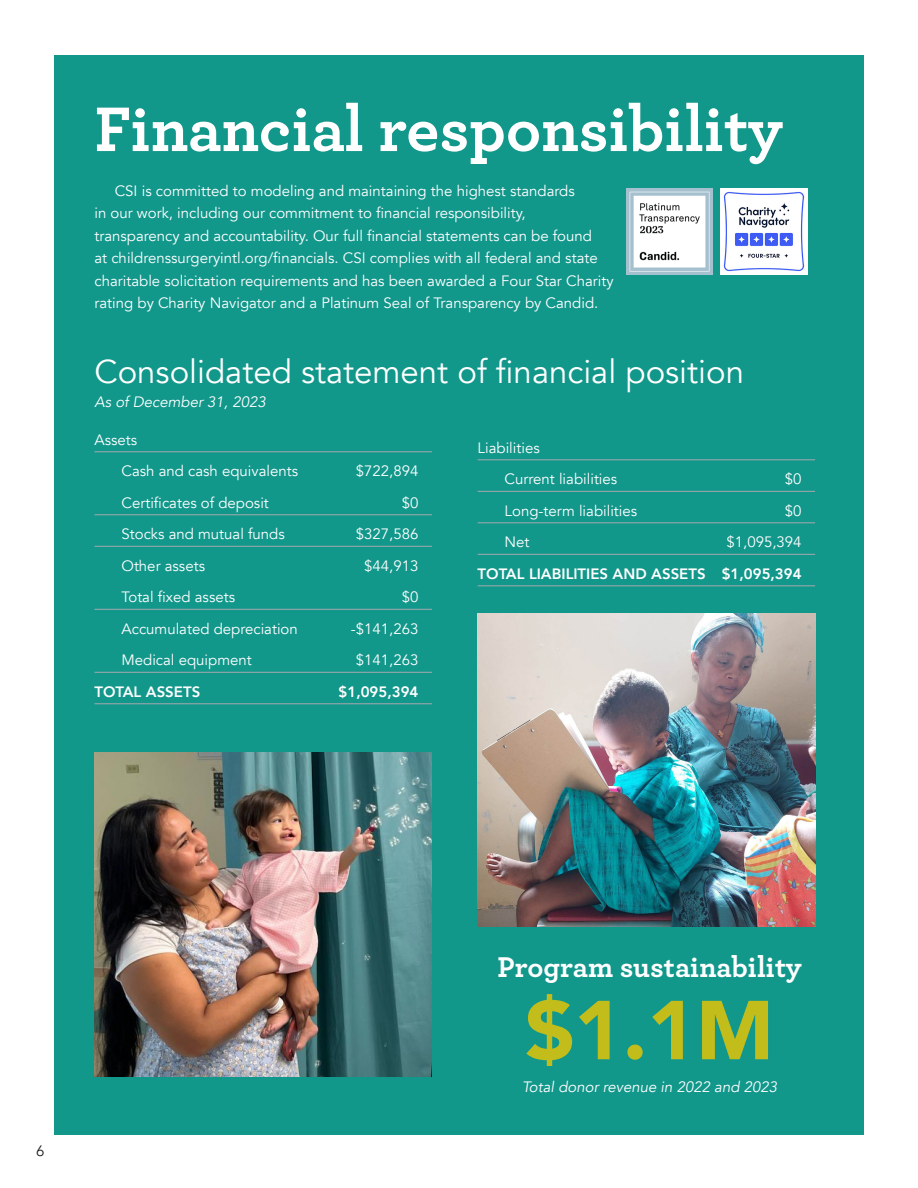
<style>
.page{position:relative;width:918px;height:1188px;background:#fff}
.page>*{position:absolute;margin:0;border:0;box-sizing:border-box;transform-origin:0 0}
.t1{font:900 82.5px "Avenir";color:#c3bd1c}
.t2{font:700 66px "Archer";color:#fff}
.t3{font:33px "Avenir";color:#fff}
.t4{font:700 30px "Archer";color:#fff}
.Paragraph_Style_1{font:15px/22.5px "Avenir";color:#fff}
.Paragraph_Style_1-2{font:800 15px "Avenir";color:#fff}
.t5{font:italic 15px "Avenir";color:#fff}
.t6{font:15px "Avenir";color:#231f20}
</style>
<div class="page">
<div style="left:54px;top:55px;width:810px;height:1080px;background:#12978b"></div>
<hr style="left:94px;top:451px;width:338px;height:1px;background:#a8a9ad">
<hr style="left:94px;top:514px;width:338px;height:1px;background:#a8a9ad">
<hr style="left:94px;top:546px;width:338px;height:1px;background:#a8a9ad">
<hr style="left:94px;top:609px;width:338px;height:1px;background:#a8a9ad">
<hr style="left:94px;top:672px;width:338px;height:1px;background:#a8a9ad">
<hr style="left:94px;top:703px;width:338px;height:1px;background:#a8a9ad">
<hr style="left:478px;top:459px;width:337px;height:1px;background:#a8a9ad">
<hr style="left:478px;top:491px;width:337px;height:1px;background:#a8a9ad">
<hr style="left:478px;top:522px;width:337px;height:1px;background:#a8a9ad">
<hr style="left:478px;top:554px;width:337px;height:1px;background:#a8a9ad">
<hr style="left:478px;top:585px;width:337px;height:1px;background:#a8a9ad">
<img style="left:478px;top:613px;width:337px;height:313px">
<img style="left:94px;top:753px;width:338px;height:323px">
<img style="left:626px;top:188px;width:87px;height:87px">
<img style="left:721px;top:188px;width:86px;height:87px">
<p class="t2" style="left:94px;top:77px;width:690px">Financial responsibility</p>
<p class="Paragraph_Style_1" style="left:94px;top:180px;width:521px;text-indent:20px">CSI is committed to modeling and maintaining the highest standards<br>in our work, including our commitment to financial responsibility, transparency and accountability. Our full financial statements can be found<br>at childrenssurgeryintl.org/financials. CSI complies with all federal and state charitable solicitation requirements and has been awarded a Four Star Charity rating by Charity Navigator and a Platinum Seal of Transparency by Candid.</p>
<p class="t3" style="left:94px;top:352px;width:651px">Consolidated statement of financial position</p>
<p class="t5" style="left:94px;top:393px;width:173px">As of December 31, 2023</p>
<p class="Paragraph_Style_1" style="left:94px;top:429px;width:44px">Assets</p>
<p class="Paragraph_Style_1" style="left:122px;top:460px;width:178px">Cash and cash equivalents</p>
<p class="Paragraph_Style_1" style="left:356px;top:460px;width:64px">$722,894</p>
<p class="Paragraph_Style_1" style="left:122px;top:492px;width:149px">Certificates of deposit</p>
<p class="Paragraph_Style_1" style="left:402px;top:492px;width:18px">$0</p>
<p class="Paragraph_Style_1" style="left:122px;top:523px;width:165px">Stocks and mutual funds</p>
<p class="Paragraph_Style_1" style="left:356px;top:523px;width:64px">$327,586</p>
<p class="Paragraph_Style_1" style="left:122px;top:555px;width:85px">Other assets</p>
<p class="Paragraph_Style_1" style="left:364px;top:555px;width:56px">$44,913</p>
<p class="Paragraph_Style_1" style="left:122px;top:586px;width:115px">Total fixed assets</p>
<p class="Paragraph_Style_1" style="left:402px;top:586px;width:18px">$0</p>
<p class="Paragraph_Style_1" style="left:122px;top:618px;width:178px">Accumulated depreciation</p>
<p class="Paragraph_Style_1" style="left:351px;top:618px;width:69px">-$141,263</p>
<p class="Paragraph_Style_1" style="left:122px;top:649px;width:132px">Medical equipment</p>
<p class="Paragraph_Style_1" style="left:356px;top:649px;width:64px">$141,263</p>
<p class="Paragraph_Style_1-2" style="left:94px;top:680px;width:107px">TOTAL ASSETS</p>
<p class="Paragraph_Style_1-2" style="left:339px;top:680px;width:81px">$1,095,394</p>
<p class="Paragraph_Style_1" style="left:478px;top:437px;width:64px">Liabilities</p>
<p class="Paragraph_Style_1" style="left:505px;top:468px;width:114px">Current liabilities</p>
<p class="Paragraph_Style_1" style="left:785px;top:468px;width:18px">$0</p>
<p class="Paragraph_Style_1" style="left:505px;top:500px;width:134px">Long-term liabilities</p>
<p class="Paragraph_Style_1" style="left:785px;top:500px;width:18px">$0</p>
<p class="Paragraph_Style_1" style="left:505px;top:531px;width:26px">Net</p>
<p class="Paragraph_Style_1" style="left:727px;top:531px;width:77px">$1,095,394</p>
<p class="Paragraph_Style_1-2" style="left:478px;top:562px;width:326px">TOTAL LIABILITIES AND ASSETS $1,095,394</p>
<p class="t6" style="left:36px;top:1142px;width:10px">6</p>
<p class="t4" style="left:497px;top:943px;width:306px">Program sustainability</p>
<p class="t1" style="left:525px;top:960px;width:250px">$1.1M</p>
<p class="t5" style="left:522px;top:1078px;width:257px">Total donor revenue in 2022 and 2023</p>
</div>
